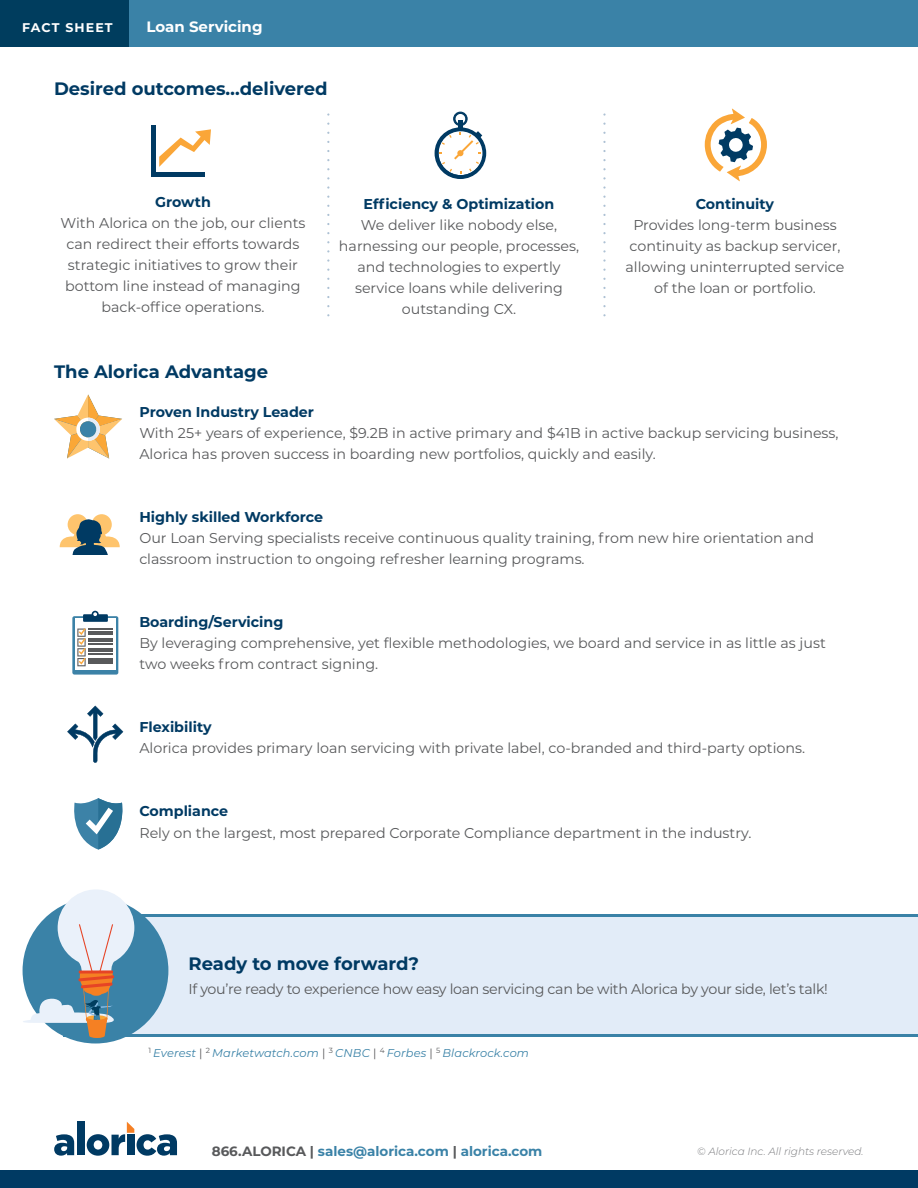
<style>
.page{position:relative;width:918px;height:1188px;background:#fff}
.page>*{position:absolute;margin:0;border:0;box-sizing:border-box;transform-origin:0 0}
.t1{font:700 18px "Montserrat";color:#003a63}
.t2{font:700 15px "Montserrat";color:#fff}
.t3{font:14.25px/21px "Montserrat";color:#58595b;text-align:center}
.t4{font:700 14.25px "Montserrat";color:#003a63}
.t5{font:14.25px "Montserrat";letter-spacing:-.02em;color:#58595b}
.t6{font:700 13.5px "Montserrat";color:#3a82a7}
.t7{font:700 12.6px "Montserrat";letter-spacing:.09em;color:#fff}
.t8{font:italic 11.4px "Montserrat";letter-spacing:.01em;color:#3a82a7}
.t9{font:italic 300 10.5px "Montserrat";color:#797a7d}
.s1{font-style:normal;color:#58595b}
.s2{color:#58595b}
</style>
<div class="page">
<div style="left:0;top:0;width:918px;height:46px;background:#3a82a7"></div>
<div style="left:0;top:0;width:129px;height:47px;background:#003d5e"></div>
<svg style="left:54px;top:1134px;width:20px;height:22px"></svg>
<div style="left:77px;top:1122px;width:7px;height:33px;background:#003a63"></div>
<svg style="left:87px;top:1122px;width:90px;height:34px"></svg>
<div style="left:0;top:1170px;width:918px;height:18px;background:#003a63"></div>
<div style="left:83px;top:916px;width:835px;height:121px;background:#e2ecf8"></div>
<hr style="left:64px;top:1034px;width:854px;height:3px;background:#3a82a7">
<svg style="left:54px;top:394px;width:68px;height:65px"></svg>
<svg style="left:327px;top:124px;width:2px;height:192px"></svg>
<svg style="left:603px;top:124px;width:3px;height:192px"></svg>
<svg style="left:435px;top:112px;width:51px;height:67px"></svg>
<div style="left:151px;top:125px;width:5px;height:52px;background:#003a63"></div>
<hr style="left:151px;top:173px;width:53px;height:4px;background:#003a63">
<svg style="left:159px;top:129px;width:52px;height:38px"></svg>
<svg style="left:705px;top:109px;width:62px;height:72px"></svg>
<svg style="left:60px;top:514px;width:60px;height:40px"></svg>
<div style="left:72px;top:616px;width:46px;height:59px;background:#3c82a7;border-radius:2px"></div>
<div style="left:75px;top:618px;width:41px;height:52px;background:#fff"></div>
<svg style="left:83px;top:611px;width:25px;height:11px"></svg>
<svg style="left:77px;top:628px;width:35px;height:39px"></svg>
<svg style="left:67px;top:706px;width:56px;height:57px"></svg>
<svg style="left:74px;top:798px;width:49px;height:52px"></svg>
<hr style="left:64px;top:914px;width:854px;height:3px;background:#3a82a7">
<div style="left:23px;top:898px;width:145px;height:146px;background:#3a82a7;border-radius:50%"></div>
<svg style="left:22px;top:889px;width:112px;height:149px"></svg>
<p class="t7" style="left:22px;top:18px;width:92px">FACT SHEET</p>
<p class="t2" style="left:147px;top:16px;width:118px">Loan Servicing</p>
<p class="t1" style="left:54px;top:75px;width:275px">Desired outcomes…delivered</p>
<p class="t4" style="left:155px;top:192px;width:57px">Growth</p>
<p class="t3" style="left:61px;top:212px;width:246px">With Alorica on the job, our clients can redirect their efforts towards strategic initiatives to grow their bottom line instead of managing back-office operations.</p>
<p class="t1" style="left:54px;top:359px;width:216px">The Alorica Advantage</p>
<p class="t4" style="left:364px;top:193px;width:192px">Efficiency &amp; Optimization</p>
<p class="t3" style="left:339px;top:214px;width:242px">We deliver like nobody else, harnessing our people, processes, and technologies to expertly service loans while delivering outstanding CX.</p>
<p class="t4" style="left:696px;top:193px;width:80px">Continuity</p>
<p class="t3" style="left:626px;top:214px;width:220px">Provides long-term business continuity as backup servicer, allowing uninterrupted service of the loan or portfolio.</p>
<p class="t4" style="left:139px;top:402px;width:176px">Proven Industry Leader</p>
<p class="t3" style="left:139px;top:422px;width:701px;text-align:left">With 25+ years of experience, $9.2B in active primary and $41B in active backup servicing business,<br>Alorica has proven success in boarding new portfolios, quickly and easily.</p>
<p class="t4" style="left:139px;top:507px;width:185px">Highly skilled Workforce</p>
<p class="t3" style="left:139px;top:527px;width:676px;text-align:left">Our Loan Serving specialists receive continuous quality training, from new hire orientation and classroom instruction to ongoing refresher learning programs.</p>
<p class="t4" style="left:139px;top:612px;width:146px">Boarding/Servicing</p>
<p class="t3" style="left:139px;top:632px;width:688px;text-align:left">By leveraging comprehensive, yet flexible methodologies, we board and service in as little as just two weeks from contract signing.</p>
<p class="t4" style="left:139px;top:717px;width:74px">Flexibility</p>
<p class="t3" style="left:139px;top:737px;width:667px">Alorica provides primary loan servicing with private label, co-branded and third-party options.</p>
<p class="t4" style="left:139px;top:801px;width:90px">Compliance</p>
<p class="t3" style="left:139px;top:821px;width:614px">Rely on the largest, most prepared Corporate Compliance department in the industry.</p>
<p class="t1" style="left:189px;top:951px;width:232px">Ready to move forward?</p>
<p class="t5" style="left:189px;top:979px;width:641px">If you’re ready to experience how easy loan servicing can be with Alorica by your side, let’s talk!</p>
<p class="t8" style="left:149px;top:1045px;width:382px"><sup>1</sup> Everest <span class="s1">|</span> <sup>2</sup> Marketwatch.com <span class="s1">|</span> <sup>3</sup> CNBC <span class="s1">|</span> <sup>4</sup> Forbes <span class="s1">|</span> <sup>5</sup> Blackrock.com</p>
<p class="t6" style="left:212px;top:1141px;width:332px"><span class="s2">866.ALORICA |</span> sales@alorica.com <span class="s2">|</span> alorica.com</p>
<p class="t9" style="left:697px;top:1144px;width:168px">© Alorica Inc. All rights reserved.</p>
</div>
